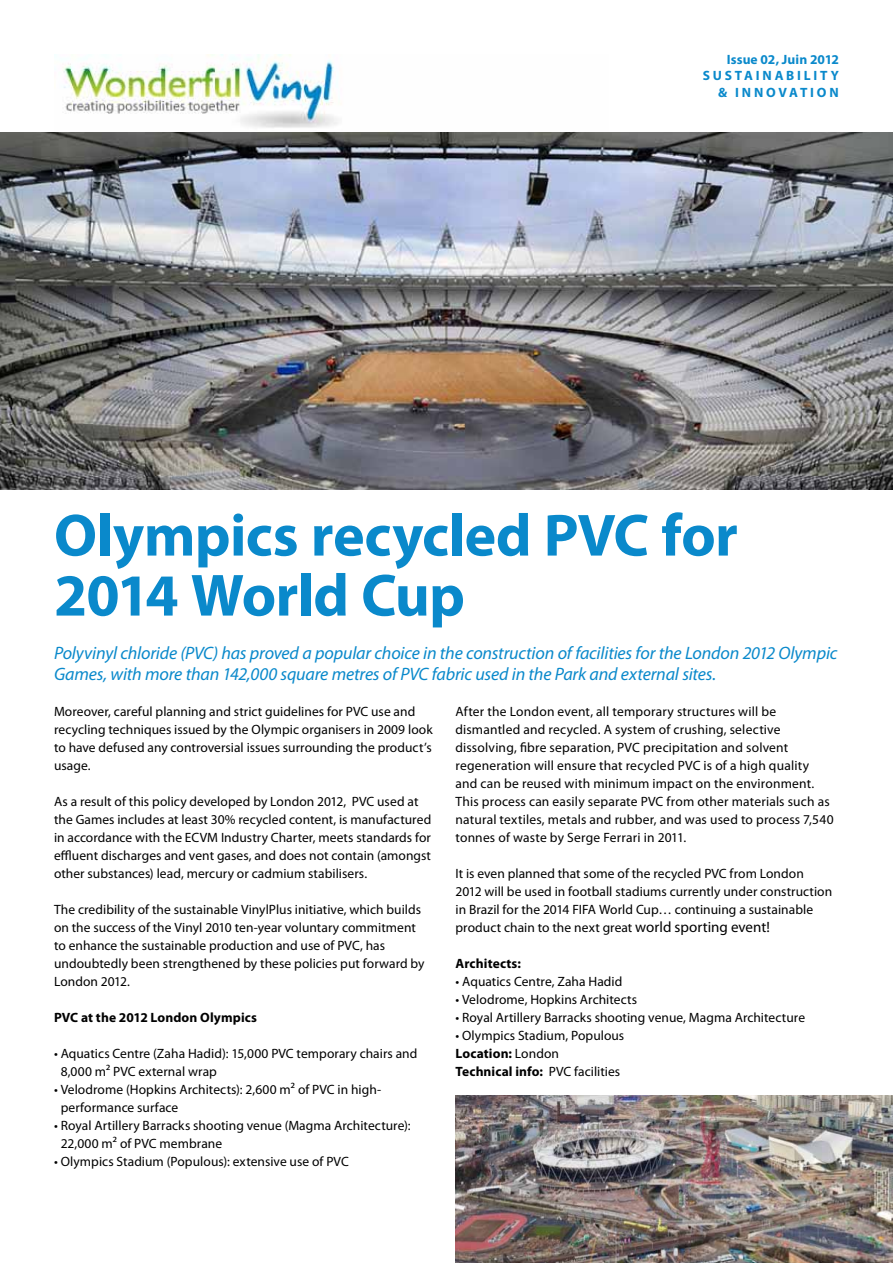
<style>
.page{position:relative;width:893px;height:1263px;background:#fff}
.page>*{position:absolute;margin:0;border:0;box-sizing:border-box;transform-origin:0 0}
.t1{font:700 60px/60px "Myriad Pro";letter-spacing:-.01em;color:#0a89cb}
.t2{font:italic 18px/21.6px "Myriad Pro";letter-spacing:-.01em;color:#0a89cb}
.t3{font:13.5px/18px "Myriad Pro";letter-spacing:.005em;color:#000}
.t4{font:700 13.5px/16.2px "Myriad Pro";letter-spacing:.01em;color:#0a89cb}
.t5{font:700 13.5px "Myriad Pro";letter-spacing:.01em;color:#000}
.s1{font-size:15px}
.s2{font-weight:700}
</style>
<div class="page">
<img style="left:54px;top:54px;width:284px;height:74px">
<img style="left:0;top:132px;width:893px;height:357px">
<img style="left:455px;top:1095px;width:438px;height:168px">
<p class="t4" style="left:703px;top:51px;width:138px;text-indent:24px">Issue 02, Juin 2012<br>Sustai</p>
<p class="t4" style="left:763px;top:67px;width:43px">na bilit</p>
<p class="t4" style="left:831px;top:67px;width:10px">y</p>
<p class="t4" style="left:718px;top:83px;width:59px">&amp; Innovatio</p>
<p class="t4" style="left:829px;top:83px;width:11px">n</p>
<h1 class="t1" style="left:54px;top:503px;width:685px">Olympics recycled PVC for<br>2014 World Cup</h1>
<h2 class="t2" style="left:54px;top:642px;width:785px">Polyvinyl chloride (PVC) has proved a popular choice in the construction of facilities for the London 2012 Olympic<br>Games, with more than 142,000 square metres of PVC fabric used in the Park and external sites.</h2>
<p class="t3" style="left:54px;top:703px;width:380px">Moreover, careful planning and strict guidelines for PVC use and recycling techniques issued by the Olympic organisers in 2009 look to have defused any controversial issues surrounding the product’s usage.</p>
<p class="t3" style="left:54px;top:793px;width:379px">As a result of this policy developed by London 2012, PVC used at the Games includes at least 30% recycled content, is manufactured in accordance with the ECVM Industry Charter, meets standards for effluent discharges and vent gases, and does not contain (amongst other substances) lead, mercury or cadmium stabilisers.</p>
<p class="t3" style="left:54px;top:901px;width:372px">The credibility of the sustainable VinylPlus initiative, which builds on the success of the Vinyl 2010 ten-year voluntary commitment to enhance the sustainable production and use of PVC, has undoubtedly been strengthened by these policies put forward by London 2012.</p>
<p class="t5" style="left:54px;top:1009px;width:205px">PVC at the 2012 London Olympics</p>
<p class="t3" style="left:61px;top:1045px;width:358px;text-indent:-7px">• Aquatics Centre (Zaha Hadid): 15,000 PVC temporary chairs and<br>8,000 m² PVC external wrap</p>
<p class="t3" style="left:61px;top:1081px;width:322px;text-indent:-7px">• Velodrome (Hopkins Architects): 2,600 m² of PVC in high&shy;performance surface</p>
<p class="t3" style="left:61px;top:1117px;width:351px;text-indent:-7px">• Royal Artillery Barracks shooting venue (Magma Architecture):<br>22,000 m² of PVC membrane</p>
<p class="t3" style="left:54px;top:1153px;width:296px">• Olympics Stadium (Populous): extensive use of PVC</p>
<p class="t3" style="left:455px;top:703px;width:380px">After the London event, all temporary structures will be dismantled and recycled. A system of crushing, selective dissolving, fibre separation, PVC precipitation and solvent regeneration will ensure that recycled PVC is of a high quality and can be reused with minimum impact on the environment.<br>This process can easily separate PVC from other materials such as natural textiles, metals and rubber, and was used to process 7,540 tonnes of waste by Serge Ferrari in 2011.</p>
<p class="t3" style="left:455px;top:864px;width:378px">It is even planned that some of the recycled PVC from London 2012 will be used in football stadiums currently under construction in Brazil for the 2014 FIFA World Cup… continuing a sustainable product chain to the next great <span class="s1">world sporting event!</span></p>
<p class="t5" style="left:455px;top:955px;width:67px">Architects:</p>
<p class="t3" style="left:455px;top:973px;width:168px">• Aquatics Centre, Zaha Hadid</p>
<p class="t3" style="left:455px;top:991px;width:183px">• Velodrome, Hopkins Architects</p>
<p class="t3" style="left:455px;top:1009px;width:351px">• Royal Artillery Barracks shooting venue, Magma Architecture</p>
<p class="t3" style="left:455px;top:1027px;width:170px">• Olympics Stadium, Populous<br><span class="s2">Location:</span> London<br><span class="s2">Technical info:</span> PVC facilities</p>
</div>
